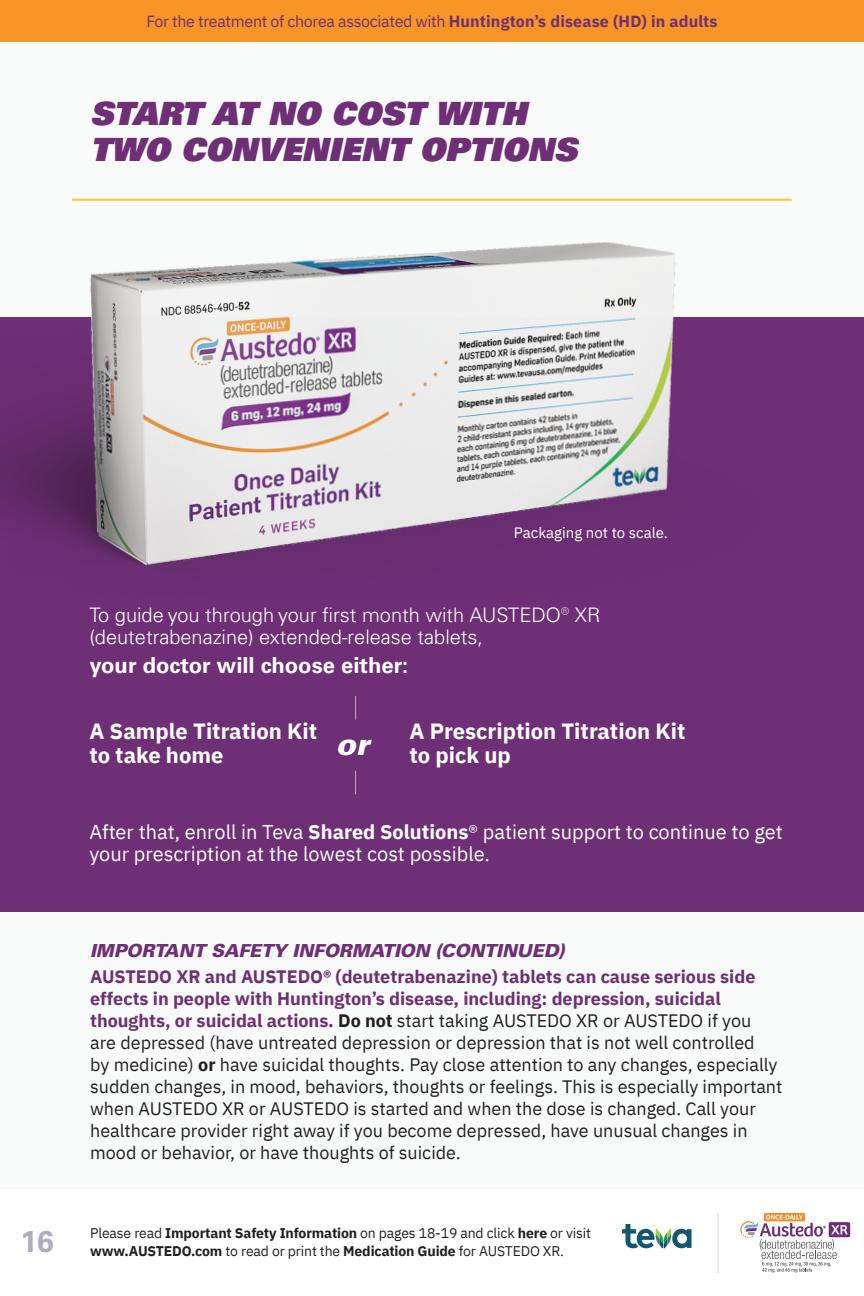
<style>
.page{position:relative;width:864px;height:1296px;background:#fff}
.page>*{position:absolute;margin:0;border:0;box-sizing:border-box;transform-origin:0 0}
.Headline{font:32px/36px "Univers LT Pro 85 X Black Obl";color:#6e2f76}
.t1{font:italic 900 30px "Univers LT Pro 75";color:#fff}
.t2{font:700 30px "Univers LT Pro 65";color:#b1acbb}
.Body_Copy{font:700 22px/24px "IBM Plex Sans";color:#fff}
.Body_Copy-2{font:700 22px "Univers LT Pro 65";color:#fff}
.Body_Copy-3{font:20px/22px "IBM Plex Sans";color:#fff}
.Body_Copy-4{font:300 20px/22px "Univers LT Pro 45";color:#fff}
.ISI_header{font:18px/22px "IBM Plex Sans";color:#231f20}
.ISI_header-2{font:italic 900 18px "Univers LT Pro 75";letter-spacing:-.01em;color:#6e2f76}
.t3{font:16px "IBM Plex Sans";letter-spacing:-.02em;color:#6e2f76}
.ISI_header-3{font:15px "IBM Plex Sans";color:#fff}
.t4{font:14px "IBM Plex Sans";letter-spacing:-.01em;color:#231f20}
.t5{font:700 14px "IBM Plex Sans";letter-spacing:-.01em;color:#231f20}
.s1{font-weight:700}
.s2{font-weight:700;color:#6e2f76}
.s3{font-weight:400}
</style>
<div class="page">
<div style="left:0;top:2px;width:864px;height:1190px;background:#f9fafa"></div>
<div style="left:0;top:0;width:864px;height:42px;background:#f79626"></div>
<hr style="left:72px;top:199px;width:720px;height:2px;background:#fec62a">
<div style="left:0;top:317px;width:864px;height:595px;background:#6e2f76"></div>
<svg style="left:355px;top:696px;width:1px;height:24px"></svg>
<svg style="left:355px;top:771px;width:1px;height:23px"></svg>
<img style="left:0;top:242px;width:676px;height:324px">
<div style="left:0;top:1189px;width:864px;height:107px;background:#fff"></div>
<div style="left:829px;top:1222px;width:21px;height:15px;background:#6e2f76;border-radius:2px"></div>
<svg style="left:764px;top:1213px;width:41px;height:8px"></svg>
<svg style="left:740px;top:1215px;width:108px;height:58px"></svg>
<hr style="left:717px;top:1213px;width:2px;height:60px;background:#ededec">
<svg style="left:622px;top:1224px;width:70px;height:24px"></svg>
<p class="t3" style="left:146px;top:10px;width:573px">For the treatment of chorea associated with <span class="s1">Huntington’s disease (HD) in adults</span></p>
<p class="Headline" style="left:90px;top:95px;width:488px">START AT NO COST WITH<br>TWO CONVENIENT OPTIONS</p>
<p class="ISI_header-3" style="left:514px;top:521px;width:155px">Packaging not to scale.</p>
<p class="Body_Copy-4" style="left:89px;top:603px;width:512px">To guide you through your first month with AUSTEDO® XR (deutetrabenazine) extended-release tablets,</p>
<p class="Body_Copy-2" style="left:89px;top:649px;width:320px">your doctor will choose either:</p>
<p class="Body_Copy" style="left:89px;top:717px;width:229px">A Sample Titration Kit to take home</p>
<p class="Body_Copy" style="left:410px;top:717px;width:277px">A Prescription Titration Kit</p>
<p class="t1" style="left:336px;top:724px;width:35px">or</p>
<p class="Body_Copy" style="left:410px;top:741px;width:103px">to pick up</p>
<p class="Body_Copy-3" style="left:89px;top:820px;width:695px">After that, enroll in Teva <span class="s1">Shared Solutions</span>® patient support to continue to get your prescription at the lowest cost possible.</p>
<p class="ISI_header-2" style="left:90px;top:938px;width:476px">IMPORTANT SAFETY INFORMATION (CONTINUED)</p>
<p class="ISI_header" style="left:90px;top:964px;width:694px"><span class="s2">AUSTEDO XR and AUSTEDO® (deutetrabenazine) tablets can cause serious side effects in people with Huntington’s disease, including: depression, suicidal thoughts, or suicidal actions.</span> <span class="s1">Do not</span> start taking AUSTEDO XR or AUSTEDO if you<br>are depressed (have untreated depression or depression that is not well controlled<br>by medicine) <span class="s1">or</span> have suicidal thoughts. Pay close attention to any changes, especially sudden changes, in mood, behaviors, thoughts or feelings. This is especially important when AUSTEDO XR or AUSTEDO is started and when the dose is changed. Call your healthcare provider right away if you become depressed, have unusual changes in mood or behavior, or have thoughts of suicide.</p>
<p class="t2" style="left:21px;top:1220px;width:35px">16</p>
<p class="t4" style="left:90px;top:1222px;width:503px">Please read <span class="s1">Important Safety Information</span> on pages 18-19 and click <span class="s1">here</span> or visit</p>
<p class="t5" style="left:90px;top:1239px;width:475px">www.AUSTEDO.com <span class="s3">to read or print the</span> Medication Guide <span class="s3">for AUSTEDO XR.</span></p>
</div>
